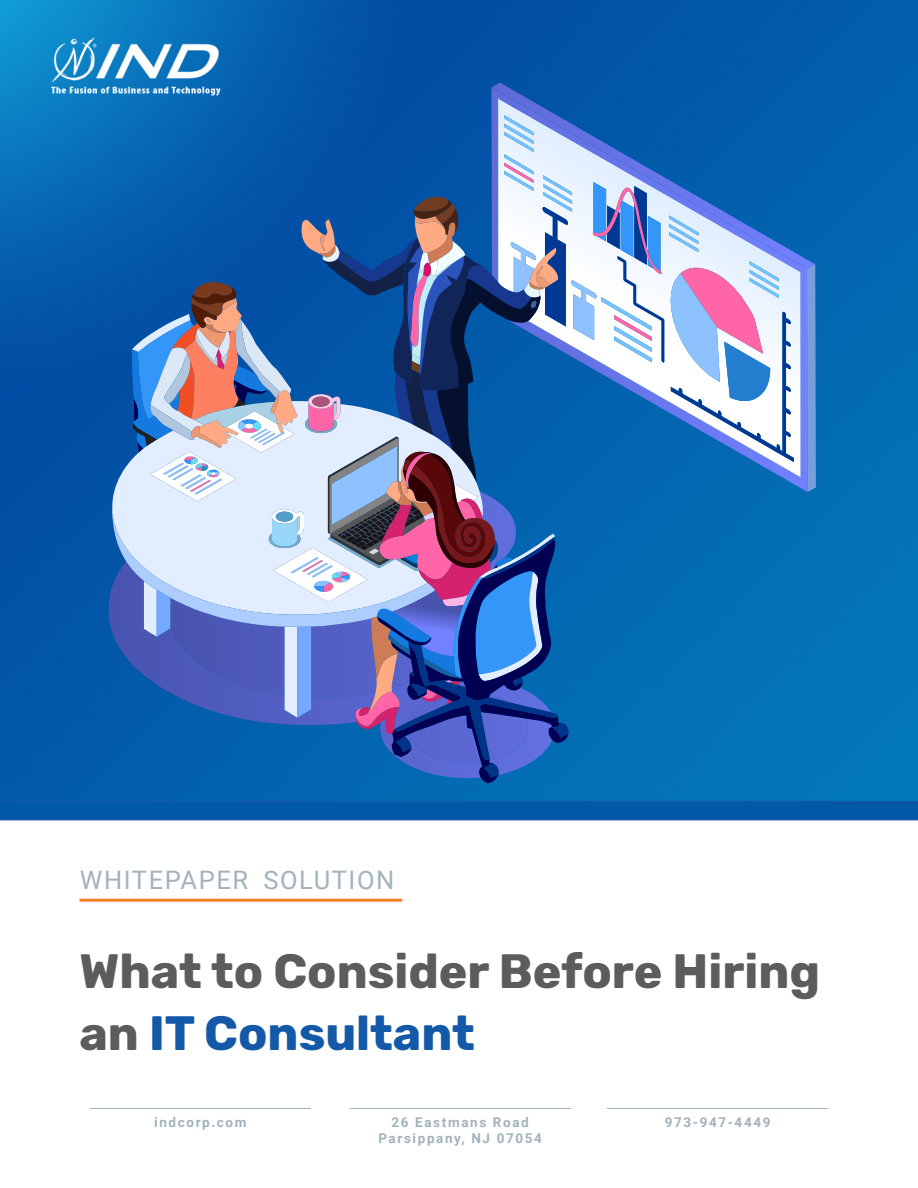
<style>
.page{position:relative;width:918px;height:1188px;background:#fff}
.page>*{position:absolute;margin:0;border:0;box-sizing:border-box;transform-origin:0 0}
.t1{font:700 48px/61.5px "Rubik";color:#5c5c5c}
.t2{font:25.5px "Roboto";letter-spacing:.06em;color:#a2b3bb}
.t3{font:700 13.5px "Roboto";letter-spacing:.12em;color:#a2b3bb}
.s1{color:#1359a8}
</style>
<div class="page">
<img style="left:0;top:0;width:918px;height:801px">
<hr style="left:80px;top:899px;width:322px;height:3px;background:#f97e26">
<svg style="left:807px;top:264px;width:9px;height:228px;background:#6e98d9"></svg>
<svg style="left:109px;top:88px;width:698px;height:690px;background:#1165b3"></svg>
<svg style="left:770px;top:186px;width:24px;height:276px"></svg>
<svg style="left:504px;top:115px;width:275px;height:247px;background:#4483c6"></svg>
<svg style="left:184px;top:163px;width:579px;height:33px;background:#3676be"></svg>
<svg style="left:138px;top:182px;width:523px;height:14px;background:#407ec1"></svg>
<svg style="left:112px;top:196px;width:658px;height:582px;background:#537fba"></svg>
<img style="left:47px;top:36px;width:176px;height:65px">
<svg style="left:0;top:801px;width:918px;height:19px;background:#0258a8"></svg>
<hr style="left:350px;top:1108px;width:221px;height:1px;background:#a2b3bb">
<hr style="left:90px;top:1108px;width:221px;height:1px;background:#a2b3bb">
<hr style="left:607px;top:1108px;width:221px;height:1px;background:#a2b3bb">
<h2 class="t2" style="left:80px;top:862px;width:316px">WHITEPAPER SOLUTION</h2>
<h1 class="t1" style="left:80px;top:942px;width:742px">What to Consider Before Hiring an <span class="s1">IT Consultant</span></h1>
<p class="t3" style="left:154px;top:1113px;width:94px">indcorp.com</p>
<p class="t3" style="left:392px;top:1113px;width:139px">26 Eastmans Road</p>
<p class="t3" style="left:665px;top:1113px;width:107px">973-947-4449</p>
<p class="t3" style="left:378px;top:1129px;width:165px">Parsippany, NJ 07054</p>
</div>
